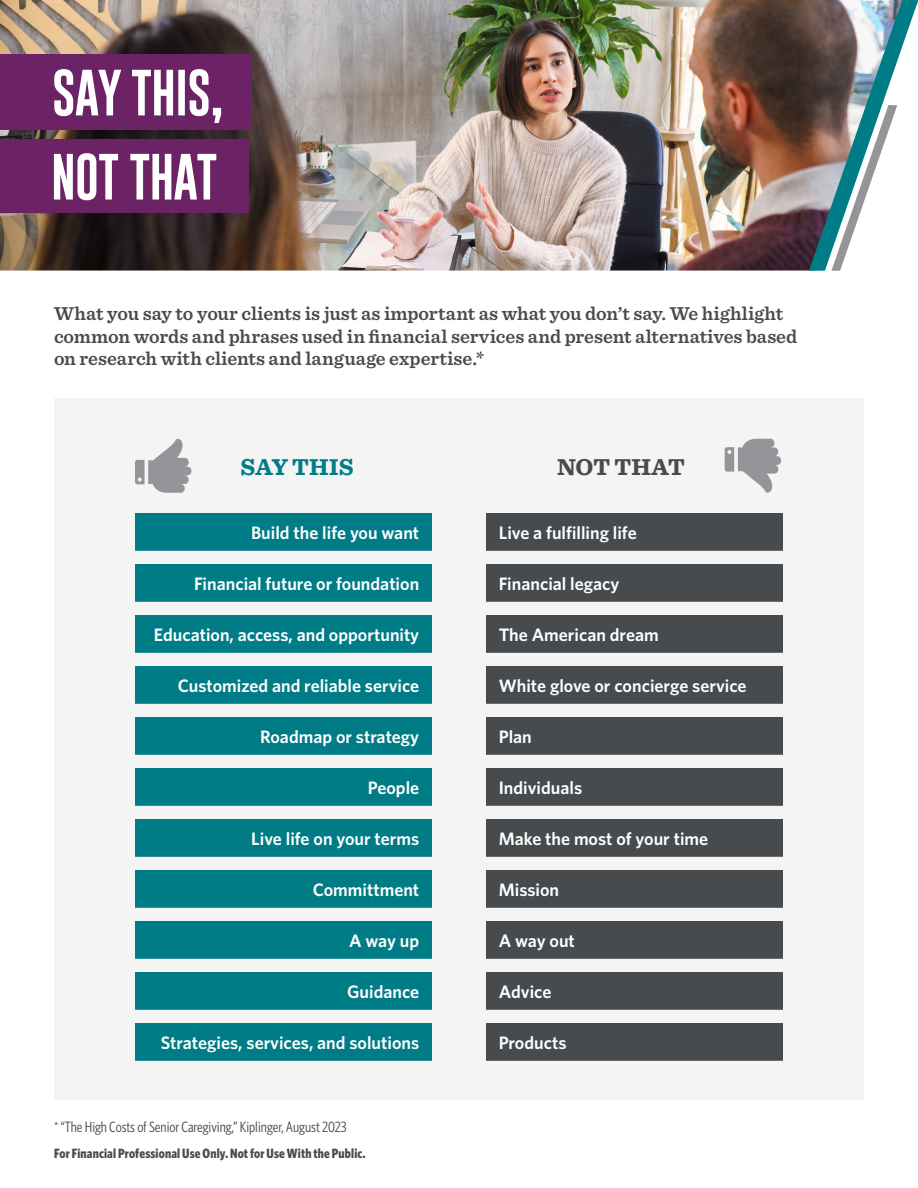
<style>
.page{position:relative;width:918px;height:1188px;background:#fff}
.page>*{position:absolute;margin:0;border:0;box-sizing:border-box;transform-origin:0 0}
.TA_Intro{font:700 24px "Sentinel";letter-spacing:.005em;color:#007c86}
.TA_Intro-2{font:700 24px "Sentinel";color:#474b4e}
.TA_Intro-3{font:600 19.5px/22.5px "Sentinel";color:#474b4e}
.t1{font:600 18px "Whitney";color:#fff}
.t2{font:15px "Whitney Condensed";color:#474a4e}
.t3{font:700 13.5px "Whitney Condensed";letter-spacing:.01em;color:#464b4e}
</style>
<div class="page">
<img style="left:0;top:0;width:809px;height:271px">
<svg style="left:809px;top:0;width:109px;height:271px"></svg>
<div style="left:0;top:139px;width:249px;height:74px;background:#6c2365"></div>
<div style="left:0;top:54px;width:251px;height:76px;background:#6c2365"></div>
<svg style="left:54px;top:153px;width:162px;height:47px"></svg>
<svg style="left:54px;top:69px;width:167px;height:54px"></svg>
<div style="left:54px;top:398px;width:810px;height:702px;background:#f4f4f4"></div>
<svg style="left:135px;top:513px;width:297px;height:548px;fill:#007c86"></svg>
<svg style="left:486px;top:513px;width:297px;height:548px;fill:#474b4e"></svg>
<svg style="left:725px;top:439px;width:56px;height:54px"></svg>
<svg style="left:135px;top:438px;width:57px;height:55px"></svg>
<p class="TA_Intro-3" style="left:54px;top:301px;width:745px">What you say to your clients is just as important as what you don’t say. We highlight common words and phrases used in financial services and present alternatives based on research with clients and language expertise.*</p>
<p class="TA_Intro" style="left:240px;top:448px;width:115px">SAY THIS</p>
<p class="TA_Intro-2" style="left:557px;top:448px;width:129px">NOT THAT</p>
<p class="t1" style="left:251px;top:521px;width:170px">Build the life you want</p>
<p class="t1" style="left:499px;top:521px;width:140px">Live a fulfilling life</p>
<p class="t1" style="left:194px;top:572px;width:227px">Financial future or foundation</p>
<p class="t1" style="left:499px;top:572px;width:122px">Financial legacy</p>
<p class="t1" style="left:154px;top:623px;width:267px">Education, access, and opportunity</p>
<p class="t1" style="left:499px;top:623px;width:162px">The American dream</p>
<p class="t1" style="left:178px;top:674px;width:243px">Customized and reliable service</p>
<p class="t1" style="left:499px;top:674px;width:249px">White glove or concierge service</p>
<p class="t1" style="left:260px;top:725px;width:161px">Roadmap or strategy</p>
<p class="t1" style="left:499px;top:725px;width:35px">Plan</p>
<p class="t1" style="left:368px;top:776px;width:53px">People</p>
<p class="t1" style="left:499px;top:776px;width:85px">Individuals</p>
<p class="t1" style="left:251px;top:827px;width:169px">Live life on your terms</p>
<p class="t1" style="left:499px;top:827px;width:211px">Make the most of your time</p>
<p class="t1" style="left:313px;top:878px;width:108px">Committment</p>
<p class="t1" style="left:499px;top:878px;width:62px">Mission</p>
<p class="t1" style="left:349px;top:929px;width:72px">A way up</p>
<p class="t1" style="left:499px;top:929px;width:78px">A way out</p>
<p class="t1" style="left:347px;top:980px;width:74px">Guidance</p>
<p class="t1" style="left:499px;top:980px;width:54px">Advice</p>
<p class="t1" style="left:161px;top:1031px;width:260px">Strategies, services, and solutions</p>
<p class="t1" style="left:499px;top:1031px;width:69px">Products</p>
<p class="t2" style="left:54px;top:1118px;width:294px">* “The High Costs of Senior Caregiving,” Kiplinger, August 2023</p>
<p class="t3" style="left:54px;top:1145px;width:313px">For Financial Professional Use Only. Not for Use With the Public.</p>
</div>
